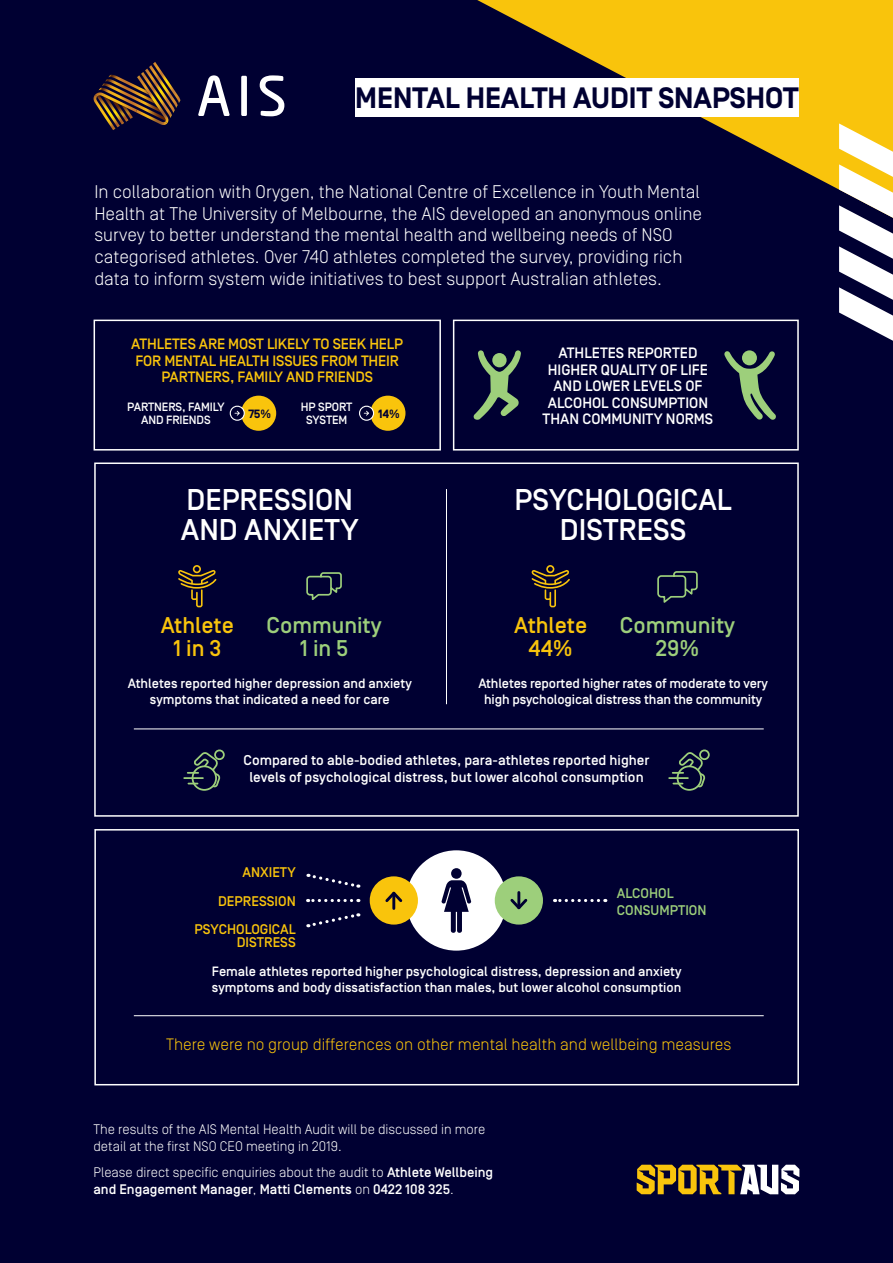
<style>
.page{position:relative;width:893px;height:1263px;background:#000032}
.page>*{position:absolute;margin:0;border:0;box-sizing:border-box;transform-origin:0 0}
.t1{font:500 30px/30px "Simplon Norm";color:#fff;text-align:center}
.t2{font:700 29.4px "Simplon Norm";color:#000032}
.t3{font:500 22.8px/22.8px "Simplon Norm";color:#9dcf7b;text-align:center}
.t4{font:500 22.8px/22.8px "Simplon Norm";color:#f9c40c;text-align:center}
.t5{font:300 18.3px/21.6px "Simplon Norm";color:#fff}
.t6{font:300 16.5px "Simplon Norm";color:#f9c40c}
.t7{font:500 15px/16.5px "Simplon Norm";color:#fff;text-align:center}
.t8{font:500 15px/16.5px "Simplon Norm";letter-spacing:-.01em;color:#f9c40c;text-align:center}
.t9{font:500 14.25px/17.1px "Simplon Norm";color:#fff;text-align:center}
.t10{font:500 13.95px/29px "Simplon Norm";color:#f9c40c;text-align:right}
.t11{font:500 13.95px/16.8px "Simplon Norm";color:#9dcf7b}
.t12{font:500 13.8px/17.2px "Simplon Norm";color:#fff}
.t13{font:300 13.8px/17.2px "Simplon Norm";color:#fff}
.t14{font:500 13.5px/16.5px "Simplon Norm";color:#fff;text-align:center}
.t15{font:500 12px/13.5px "Simplon Norm";letter-spacing:-.01em;color:#fff;text-align:center}
.t16{font:700 12px "Simplon Norm";color:#000032}
.s1{font-weight:300}
</style>
<div class="page">
<svg style="left:477px;top:0;width:416px;height:190px;fill:#f9c40c"></svg>
<div style="left:355px;top:78px;width:444px;height:39px;background:#fff"></div>
<svg style="left:637px;top:1165px;width:162px;height:29px"></svg>
<svg style="left:839px;top:123px;width:54px;height:218px"></svg>
<svg style="left:198px;top:75px;width:32px;height:41px"></svg>
<div style="left:241px;top:76px;width:6px;height:40px;background:#fff"></div>
<svg style="left:260px;top:75px;width:24px;height:41px"></svg>
<svg style="left:94px;top:62px;width:86px;height:68px"></svg>
<img style="left:95px;top:92px;width:42px;height:20px">
<div style="left:94px;top:829px;width:705px;height:256px;border:2px solid #fff"></div>
<div style="left:94px;top:320px;width:347px;height:130px;border:2px solid #fff"></div>
<div style="left:453px;top:320px;width:346px;height:130px;border:2px solid #fff"></div>
<div style="left:94px;top:462px;width:705px;height:355px;border:2px solid #fff"></div>
<div style="left:406px;top:850px;width:100px;height:101px;background:#fff;border-radius:50%"></div>
<svg style="left:442px;top:868px;width:29px;height:65px"></svg>
<div style="left:370px;top:876px;width:48px;height:48px;background:#f9c40c;border-radius:50%"></div>
<hr style="left:392px;top:893px;width:3px;height:15px;background:#000032">
<svg style="left:385px;top:891px;width:18px;height:14px"></svg>
<div style="left:495px;top:876px;width:48px;height:48px;background:#9dcf7b;border-radius:50%"></div>
<hr style="left:517px;top:892px;width:3px;height:16px;background:#000032">
<svg style="left:510px;top:896px;width:18px;height:14px"></svg>
<svg style="left:308px;top:873px;width:51px;height:15px"></svg>
<svg style="left:308px;top:913px;width:51px;height:15px"></svg>
<svg style="left:308px;top:899px;width:44px;height:3px"></svg>
<svg style="left:555px;top:899px;width:44px;height:3px"></svg>
<div style="left:214px;top:749px;width:11px;height:11px;border:2px solid #9dcf7b;border-radius:50%"></div>
<div style="left:192px;top:765px;width:25px;height:26px;border:2px solid #9dcf7b;border-radius:50%"></div>
<svg style="left:184px;top:750px;width:37px;height:38px"></svg>
<div style="left:699px;top:749px;width:11px;height:11px;border:2px solid #9dcf7b;border-radius:50%"></div>
<div style="left:677px;top:765px;width:25px;height:26px;border:2px solid #9dcf7b;border-radius:50%"></div>
<svg style="left:669px;top:750px;width:37px;height:38px"></svg>
<svg style="left:531px;top:565px;width:39px;height:42px"></svg>
<svg style="left:657px;top:571px;width:41px;height:32px"></svg>
<svg style="left:178px;top:565px;width:38px;height:42px"></svg>
<svg style="left:306px;top:572px;width:36px;height:28px"></svg>
<hr style="left:446px;top:489px;width:1px;height:215px;background:#fff">
<hr style="left:134px;top:729px;width:630px;height:1px;background:#fff">
<hr style="left:134px;top:1015px;width:630px;height:1px;background:#fff">
<svg style="left:473px;top:350px;width:48px;height:70px"></svg>
<svg style="left:724px;top:351px;width:52px;height:69px"></svg>
<div style="left:241px;top:396px;width:35px;height:35px;background:#f9c40c;border-radius:50%"></div>
<svg style="left:230px;top:406px;width:15px;height:15px"></svg>
<svg style="left:235px;top:411px;width:5px;height:5px"></svg>
<div style="left:370px;top:396px;width:35px;height:35px;background:#f9c40c;border-radius:50%"></div>
<svg style="left:359px;top:406px;width:15px;height:15px"></svg>
<svg style="left:364px;top:411px;width:5px;height:5px"></svg>
<h2 class="t2" style="left:355px;top:82px;width:445px">MENTAL HEALTH AUDIT SNAPSHOT</h2>
<p class="t5" style="left:94px;top:181px;width:609px">In collaboration with Orygen, the National Centre of Excellence in Youth Mental Health at The University of Melbourne, the AIS developed an anonymous online survey to better understand the mental health and wellbeing needs of NSO categorised athletes. Over 740 athletes completed the survey, providing rich data to inform system wide initiatives to best support Australian athletes.</p>
<p class="t8" style="left:131px;top:336px;width:274px">ATHLETES ARE MOST LIKELY TO SEEK HELP<br>FOR MENTAL HEALTH ISSUES FROM THEIR<br>PARTNERS, FAMILY AND FRIENDS</p>
<p class="t7" style="left:543px;top:345px;width:172px">ATHLETES REPORTED<br>HIGHER QUALITY OF LIFE<br>AND LOWER LEVELS OF<br>ALCOHOL CONSUMPTION<br>THAN COMMUNITY NORMS</p>
<p class="t15" style="left:127px;top:400px;width:99px">PARTNERS, FAMILY<br>AND FRIENDS</p>
<p class="t16" style="left:248px;top:407px;width:24px">75%</p>
<p class="t15" style="left:301px;top:400px;width:53px">HP SPORT<br>SYSTEM</p>
<p class="t16" style="left:378px;top:407px;width:23px">14%</p>
<h1 class="t1" style="left:181px;top:486px;width:179px;text-align:left">DEPRESSION<br>AND ANXIETY</h1>
<p class="t4" style="left:161px;top:615px;width:75px">Athlete<br>1 in 3</p>
<p class="t3" style="left:267px;top:615px;width:117px">Community<br>1 in 5</p>
<p class="t14" style="left:128px;top:675px;width:286px">Athletes reported higher depression and anxiety symptoms that indicated a need for care</p>
<h1 class="t1" style="left:515px;top:486px;width:219px">PSYCHOLOGICAL<br>DISTRESS</h1>
<p class="t4" style="left:514px;top:615px;width:75px">Athlete<br>44%</p>
<p class="t3" style="left:620px;top:615px;width:117px">Community<br>29%</p>
<p class="t14" style="left:478px;top:675px;width:291px">Athletes reported higher rates of moderate to very high psychological distress than the community</p>
<p class="t9" style="left:244px;top:752px;width:407px">Compared to able-bodied athletes, para-athletes reported higher levels of psychological distress, but lower alcohol consumption</p>
<p class="t10" style="left:218px;top:858px;width:79px">ANXIETY<br>DEPRESSION</p>
<p class="t10" style="left:195px;top:923px;width:103px;line-height:13px">PSYCHOLOGICAL<br>DISTRESS</p>
<p class="t11" style="left:617px;top:885px;width:91px">ALCOHOL<br>CONSUMPTION</p>
<p class="t14" style="left:212px;top:963px;width:471px;text-align:left">Female athletes reported higher psychological distress, depression and anxiety symptoms and body dissatisfaction than males, but lower alcohol consumption</p>
<p class="t6" style="left:166px;top:1036px;width:567px">There were no group differences on other mental health and wellbeing measures</p>
<p class="t13" style="left:93px;top:1121px;width:393px">The results of the AIS Mental Health Audit will be discussed in more detail at the first NSO CEO meeting in 2019.</p>
<p class="t12" style="left:93px;top:1164px;width:401px"><span class="s1">Please direct specific enquiries about the audit to</span> Athlete Wellbeing and Engagement Manager<span class="s1">,</span> Matti Clements <span class="s1">on</span> 0422 108 325<span class="s1">.</span></p>
</div>
